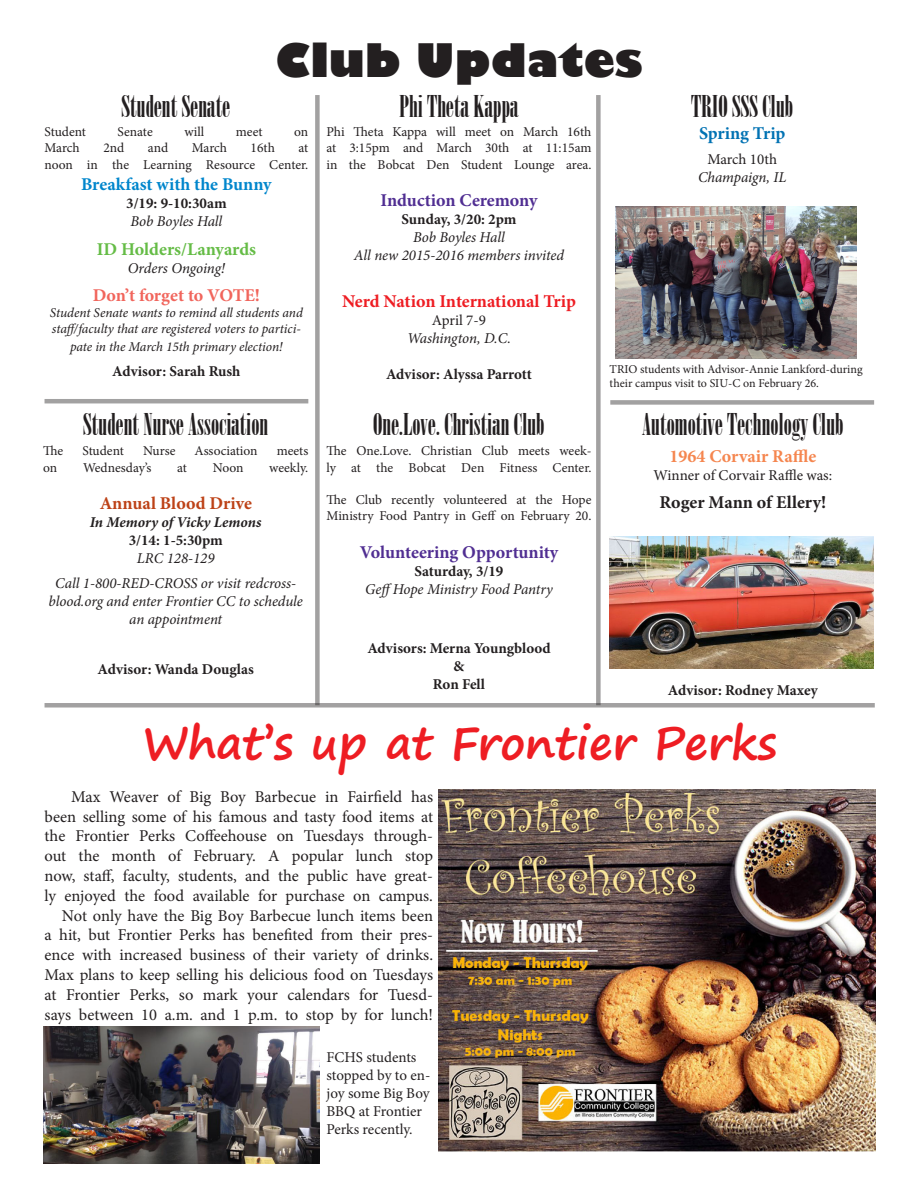
<style>
.page{position:relative;width:918px;height:1188px;background:#fff}
.page>*{position:absolute;margin:0;border:0;box-sizing:border-box;transform-origin:0 0}
.t1{font:700 45px "Segoe Print";color:#ee1d23}
.t2{font:800 45px "Gill Sans";color:#231f20}
.t3{font:30px "Onyx";color:#231f20}
.t4{font:700 18px "Minion Pro";letter-spacing:-.005em;color:#502e92}
.t5{font:700 18px "Minion Pro";letter-spacing:-.005em;color:#ee1d23}
.t6{font:700 18px "Minion Pro";color:#0086cc}
.t7{font:700 18px "Minion Pro";color:#65bc46}
.t8{font:700 18px "Minion Pro";letter-spacing:-.01em;color:#f1655c}
.t9{font:700 18px "Minion Pro";color:#231f20}
.t10{font:700 18px "Minion Pro";color:#f5864f}
.t11{font:700 18px "Minion Pro";color:#bd4217}
.t12{font:700 18px "Minion Pro";letter-spacing:-.005em;color:#0072b3}
.t13{font:16.5px/19.8px "Minion Pro";letter-spacing:-.005em;color:#231f20;text-align:justify}
.t14{font:italic 15px/18px "Minion Pro";letter-spacing:-.005em;color:#231f20;text-align:center}
.t15{font:700 15px "Minion Pro";color:#231f20}
.t16{font:15px/18px "Minion Pro";color:#231f20}
.t17{font:italic 700 15px "Minion Pro";letter-spacing:-.005em;color:#231f20}
.t18{font:13.5px/16.2px "Minion Pro";color:#231f20}
.t19{font:italic 13.5px/16.2px "Minion Pro";letter-spacing:-.01em;color:#231f20}
.t20{font:12px/14.4px "Minion Pro";color:#231f20}
</style>
<div class="page">
<div style="left:45px;top:703px;width:830px;height:5px;background:#a2a1a1"></div>
<img style="left:610px;top:537px;width:263px;height:132px">
<hr style="left:45px;top:399px;width:263px;height:4px;background:#a2a1a1">
<div style="left:610px;top:400px;width:264px;height:5px;background:#a2a1a1"></div>
<div style="left:596px;top:95px;width:5px;height:610px;background:#a2a1a1"></div>
<div style="left:315px;top:95px;width:5px;height:610px;background:#a2a1a1"></div>
<img style="left:616px;top:206px;width:241px;height:153px">
<img style="left:43px;top:1026px;width:277px;height:137px">
<img style="left:438px;top:790px;width:437px;height:361px">
<p class="t2" style="left:275px;top:32px;width:369px">Club Updates</p>
<p class="t3" style="left:121px;top:89px;width:110px">Student Senate</p>
<p class="t18" style="left:45px;top:124px;width:43px">Student</p>
<p class="t18" style="left:118px;top:124px;width:37px">Senate</p>
<p class="t18" style="left:184px;top:124px;width:21px">will</p>
<p class="t18" style="left:236px;top:124px;width:28px">meet</p>
<p class="t18" style="left:294px;top:124px;width:16px">on</p>
<p class="t18" style="left:45px;top:140px;width:37px">March</p>
<p class="t18" style="left:103px;top:140px;width:22px">2nd</p>
<p class="t18" style="left:148px;top:140px;width:22px">and</p>
<p class="t18" style="left:192px;top:140px;width:37px">March</p>
<p class="t18" style="left:251px;top:140px;width:26px">16th</p>
<p class="t18" style="left:299px;top:140px;width:11px">at</p>
<p class="t18" style="left:45px;top:156px;width:265px">noon in the Learning Resource Center.</p>
<p class="t6" style="left:81px;top:172px;width:192px">Breakfast with the Bunny</p>
<p class="t15" style="left:126px;top:193px;width:102px">3/19: 9-10:30am</p>
<p class="t14" style="left:131px;top:212px;width:93px">Bob Boyles Hall</p>
<p class="t7" style="left:97px;top:236px;width:161px">ID Holders/Lanyards</p>
<p class="t14" style="left:128px;top:259px;width:98px">Orders Ongoing!</p>
<p class="t8" style="left:93px;top:282px;width:169px">Don’t forget to VOTE!</p>
<p class="t19" style="left:50px;top:305px;width:254px">Student Senate wants to remind all students and staff/faculty that are registered voters to partici-</p>
<p class="t19" style="left:70px;top:339px;width:214px">pate in the March 15th primary election!</p>
<p class="t15" style="left:112px;top:361px;width:130px">Advisor: Sarah Rush</p>
<p class="t3" style="left:399px;top:89px;width:121px">Phi Theta Kappa</p>
<p class="t18" style="left:326px;top:124px;width:267px;text-align:justify">Phi Theta Kappa will meet on March 16th at 3:15pm and March 30th at 11:15am in the Bobcat Den Student Lounge area.</p>
<p class="t4" style="left:380px;top:188px;width:159px">Induction Ceremony</p>
<p class="t15" style="left:402px;top:209px;width:116px">Sunday, 3/20: 2pm</p>
<p class="t14" style="left:413px;top:229px;width:93px">Bob Boyles Hall</p>
<p class="t14" style="left:354px;top:247px;width:212px">All new 2015-2016 members invited</p>
<p class="t5" style="left:342px;top:288px;width:235px">Nerd Nation International Trip</p>
<p class="t16" style="left:432px;top:311px;width:56px">April 7-9</p>
<p class="t14" style="left:407px;top:329px;width:105px">Washington, D.C.</p>
<p class="t15" style="left:386px;top:363px;width:147px">Advisor: Alyssa Parrott</p>
<p class="t3" style="left:691px;top:89px;width:104px">TRIO SSS Club</p>
<p class="t12" style="left:699px;top:121px;width:88px">Spring Trip</p>
<p class="t16" style="left:707px;top:150px;width:71px">March 10th</p>
<p class="t14" style="left:698px;top:168px;width:90px">Champaign, IL</p>
<p class="t20" style="left:610px;top:362px;width:254px">TRIO students with Advisor-Annie Lankford-during their campus visit to SIU-C on February 26.</p>
<p class="t3" style="left:83px;top:407px;width:187px">Student Nurse Association</p>
<p class="t3" style="left:373px;top:407px;width:173px">One.Love. Christian Club</p>
<p class="t18" style="left:326px;top:443px;width:267px">The One.Love. Christian Club meets week&shy;ly at the Bobcat Den Fitness Center.</p>
<p class="t18" style="left:326px;top:492px;width:267px">The Club recently volunteered at the Hope<br>Ministry Food Pantry in Geff on February 20.</p>
<p class="t4" style="left:360px;top:539px;width:200px">Volunteering Opportunity</p>
<p class="t15" style="left:415px;top:561px;width:90px">Saturday, 3/19</p>
<p class="t14" style="left:365px;top:580px;width:189px">GeffHope Ministry Food Pantry</p>
<p class="t3" style="left:642px;top:407px;width:203px">Automotive Technology Club</p>
<p class="t10" style="left:670px;top:444px;width:148px">1964 Corvair Raffle</p>
<p class="t16" style="left:654px;top:466px;width:180px">Winner of Corvair Raffle was:</p>
<p class="t9" style="left:660px;top:490px;width:168px">Roger Mann of Ellery!</p>
<p class="t18" style="left:43px;top:443px;width:22px">The</p>
<p class="t18" style="left:82px;top:443px;width:43px">Student</p>
<p class="t18" style="left:143px;top:443px;width:34px">Nurse</p>
<p class="t18" style="left:195px;top:443px;width:65px">Association</p>
<p class="t18" style="left:277px;top:443px;width:33px">meets</p>
<p class="t18" style="left:43px;top:459px;width:16px">on</p>
<p class="t18" style="left:83px;top:459px;width:70px">Wednesday’s</p>
<p class="t18" style="left:177px;top:459px;width:11px">at</p>
<p class="t18" style="left:213px;top:459px;width:32px">Noon</p>
<p class="t18" style="left:269px;top:459px;width:41px">weekly.</p>
<p class="t11" style="left:100px;top:491px;width:154px">Annual Blood Drive</p>
<p class="t17" style="left:90px;top:512px;width:173px">In Memory of Vicky Lemons</p>
<p class="t15" style="left:129px;top:530px;width:96px">3/14: 1-5:30pm</p>
<p class="t14" style="left:137px;top:549px;width:79px">LRC 128-129</p>
<p class="t14" style="left:49px;top:574px;width:256px">Call 1-800-RED-CROSS or visit redcross&shy;blood.org and enter Frontier CC to schedule an appointment</p>
<p class="t15" style="left:98px;top:658px;width:158px">Advisor: Wanda Douglas</p>
<p class="t15" style="left:367px;top:638px;width:185px">Advisors: Merna Youngblood</p>
<p class="t15" style="left:454px;top:656px;width:12px">&amp;</p>
<p class="t15" style="left:433px;top:674px;width:54px">Ron Fell</p>
<p class="t15" style="left:668px;top:680px;width:151px">Advisor: Rodney Maxey</p>
<p class="t1" style="left:143px;top:702px;width:636px">What’s up at Frontier Perks</p>
<p class="t13" style="left:45px;top:787px;width:390px;text-indent:27px">Max Weaver of Big Boy Barbecue in Fairfield has been selling some of his famous and tasty food items at the Frontier Perks Coffeehouse on Tuesdays through&shy;out the month of February. A popular lunch stop now, staff, faculty, students, and the public have great&shy;ly enjoyed the food available for purchase on campus.</p>
<p class="t13" style="left:45px;top:906px;width:390px;text-indent:17px">Not only have the Big Boy Barbecue lunch items been a hit, but Frontier Perks has benefited from their pres&shy;ence with increased business of their variety of drinks.<br>Max plans to keep selling his delicious food on Tuesdays at Frontier Perks, so mark your calendars for Tuesd&shy;says between 10 a.m. and 1 p.m. to stop by for lunch!</p>
<p class="t16" style="left:326px;top:1049px;width:105px">FCHS students stopped by to en&shy;joy some Big Boy<br>BBQ at Frontier<br>Perks recently.</p>
</div>
